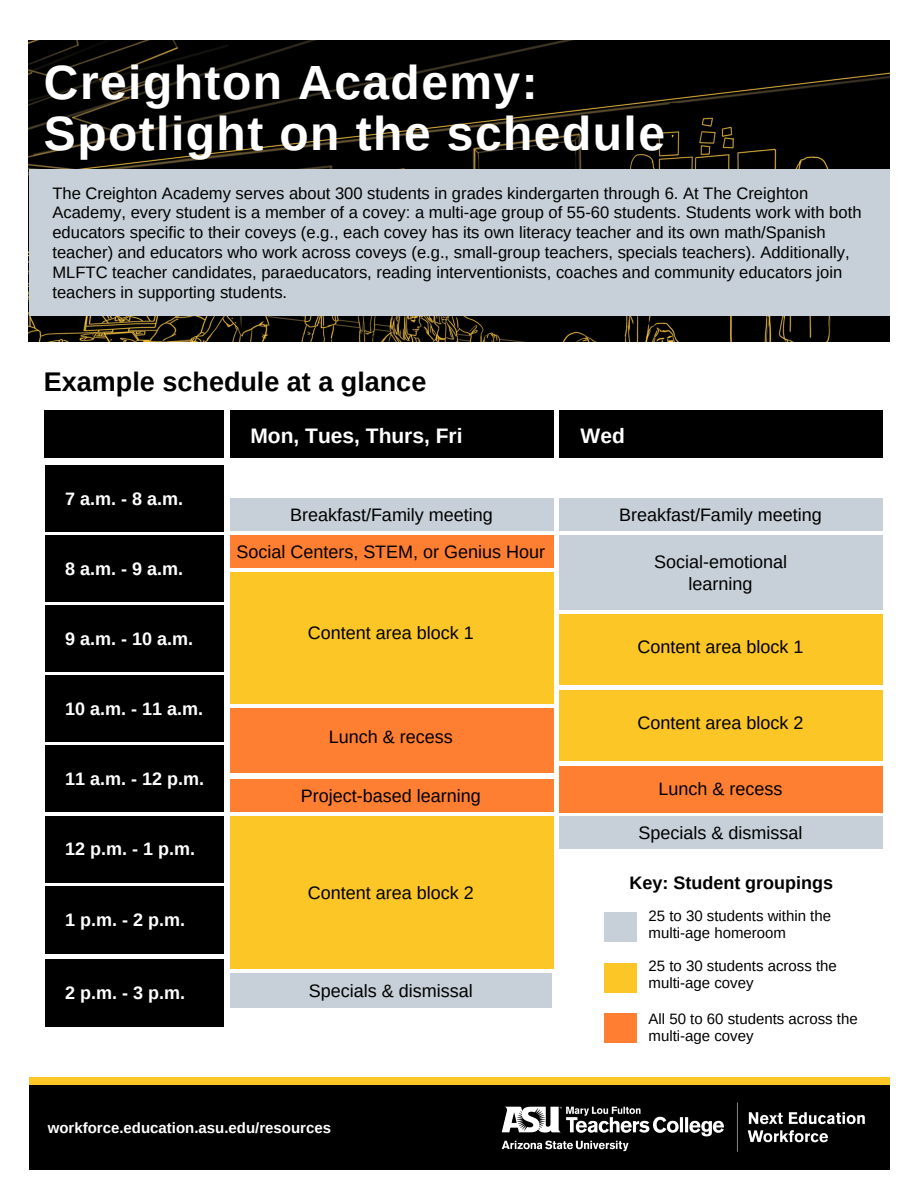
<style>
.page{position:relative;width:918px;height:1188px;background:#fff}
.page>*{position:absolute;margin:0;border:0;box-sizing:border-box;transform-origin:0 0}
.t1{font:700 48px "Arimo";letter-spacing:.03em;color:#fff}
.t2{font:700 27px "Arimo";color:#000}
.t3{font:700 21px "Arimo";color:#fff}
.t4{font:18px/21.3px "Arimo";color:#000;text-align:center}
.t5{font:700 18px "Arimo";color:#fff}
.t6{font:700 18px "Arimo";color:#000}
.t7{font:16.5px/20px "Arimo";color:#000}
.t8{font:15px/16.8px "Arimo";color:#000}
.t9{font:700 15px "Arimo";color:#fff}
</style>
<div class="page">
<img style="left:29px;top:41px;width:861px;height:300px">
<div style="left:29px;top:170px;width:860px;height:146px;background:#c7d0d8"></div>
<div style="left:29px;top:1077px;width:860px;height:80px;background:#fcc627"></div>
<div style="left:29px;top:1085px;width:860px;height:85px;background:#000"></div>
<img style="left:501px;top:1102px;width:364px;height:50px">
<div style="left:44px;top:411px;width:180px;height:47px;background:#000"></div>
<div style="left:559px;top:411px;width:324px;height:47px;background:#000"></div>
<div style="left:45px;top:605px;width:179px;height:67px;background:#000"></div>
<div style="left:45px;top:676px;width:179px;height:66px;background:#000"></div>
<div style="left:45px;top:465px;width:179px;height:66px;background:#000"></div>
<div style="left:45px;top:746px;width:179px;height:66px;background:#000"></div>
<div style="left:45px;top:886px;width:179px;height:68px;background:#000"></div>
<div style="left:45px;top:816px;width:179px;height:66px;background:#000"></div>
<div style="left:45px;top:959px;width:179px;height:67px;background:#000"></div>
<div style="left:230px;top:535px;width:324px;height:33px;background:#ff7f32"></div>
<div style="left:230px;top:411px;width:324px;height:47px;background:#000"></div>
<div style="left:45px;top:535px;width:179px;height:67px;background:#000"></div>
<div style="left:230px;top:572px;width:324px;height:132px;background:#fcc627"></div>
<div style="left:230px;top:709px;width:324px;height:64px;background:#ff7f32"></div>
<div style="left:230px;top:779px;width:324px;height:32px;background:#ff7f32"></div>
<div style="left:230px;top:973px;width:322px;height:35px;background:#c7d0d8"></div>
<div style="left:559px;top:535px;width:324px;height:75px;background:#c7d0d8"></div>
<div style="left:559px;top:614px;width:324px;height:71px;background:#fcc627"></div>
<div style="left:559px;top:766px;width:324px;height:46px;background:#ff7f32"></div>
<div style="left:230px;top:816px;width:324px;height:153px;background:#fcc627"></div>
<div style="left:559px;top:691px;width:324px;height:70px;background:#fcc627"></div>
<div style="left:559px;top:816px;width:324px;height:33px;background:#c7d0d8"></div>
<div style="left:230px;top:498px;width:324px;height:33px;background:#c7d0d8"></div>
<div style="left:559px;top:498px;width:324px;height:33px;background:#c7d0d8"></div>
<div style="left:604px;top:913px;width:32px;height:29px;background:#c7d0d8"></div>
<div style="left:604px;top:964px;width:32px;height:29px;background:#fcc627"></div>
<div style="left:604px;top:1013px;width:32px;height:29px;background:#ff7f32"></div>
<p class="t1" style="left:44px;top:55px;width:495px">Creighton Academy:</p>
<p class="t1" style="left:44px;top:107px;width:623px">Spotlight on the schedule</p>
<p class="t7" style="left:52px;top:183px;width:811px">The Creighton Academy serves about 300 students in grades kindergarten through 6. At The Creighton Academy, every student is a member of a covey: a multi-age group of 55-60 students. Students work with both educators specific to their coveys (e.g., each covey has its own literacy teacher and its own math/Spanish teacher) and educators who work across coveys (e.g., small-group teachers, specials teachers). Additionally, MLFTC teacher candidates, paraeducators, reading interventionists, coaches and community educators join teachers in supporting students.</p>
<p class="t2" style="left:44px;top:367px;width:384px">Example schedule at a glance</p>
<p class="t5" style="left:65px;top:488px;width:119px">7 a.m. - 8 a.m.</p>
<p class="t3" style="left:250px;top:424px;width:214px">Mon, Tues, Thurs, Fri</p>
<p class="t3" style="left:581px;top:424px;width:46px">Wed</p>
<p class="t5" style="left:65px;top:558px;width:119px">8 a.m. - 9 a.m.</p>
<p class="t5" style="left:65px;top:629px;width:129px">9 a.m. - 10 a.m.</p>
<p class="t5" style="left:65px;top:699px;width:139px">10 a.m. - 11 a.m.</p>
<p class="t5" style="left:65px;top:769px;width:140px">11 a.m. - 12 p.m.</p>
<p class="t5" style="left:65px;top:839px;width:131px">12 p.m. - 1 p.m.</p>
<p class="t5" style="left:65px;top:910px;width:121px">1 p.m. - 2 p.m.</p>
<p class="t5" style="left:65px;top:983px;width:121px">2 p.m. - 3 p.m.</p>
<p class="t4" style="left:290px;top:504px;width:204px">Breakfast/Family meeting</p>
<p class="t4" style="left:619px;top:504px;width:204px">Breakfast/Family meeting</p>
<p class="t4" style="left:236px;top:541px;width:310px">Social Centers, STEM, or Genius Hour</p>
<p class="t4" style="left:308px;top:622px;width:167px">Content area block 1</p>
<p class="t4" style="left:329px;top:726px;width:126px">Lunch &amp; recess</p>
<p class="t4" style="left:301px;top:785px;width:182px">Project-based learning</p>
<p class="t4" style="left:308px;top:882px;width:167px">Content area block 2</p>
<p class="t4" style="left:309px;top:980px;width:165px">Specials &amp; dismissal</p>
<p class="t4" style="left:654px;top:551px;width:135px">Social-emotional learning</p>
<p class="t4" style="left:638px;top:636px;width:167px">Content area block 1</p>
<p class="t4" style="left:638px;top:712px;width:167px">Content area block 2</p>
<p class="t4" style="left:659px;top:778px;width:126px">Lunch &amp; recess</p>
<p class="t4" style="left:639px;top:822px;width:165px">Specials &amp; dismissal</p>
<p class="t6" style="left:629px;top:873px;width:205px">Key: Student groupings</p>
<p class="t8" style="left:649px;top:907px;width:184px">25 to 30 students within the multi-age homeroom</p>
<p class="t8" style="left:649px;top:957px;width:190px">25 to 30 students across the multi-age covey</p>
<p class="t8" style="left:649px;top:1010px;width:211px">All 50 to 60 students across the multi-age covey</p>
<p class="t9" style="left:48px;top:1119px;width:285px">workforce.education.asu.edu/resources</p>
</div>
